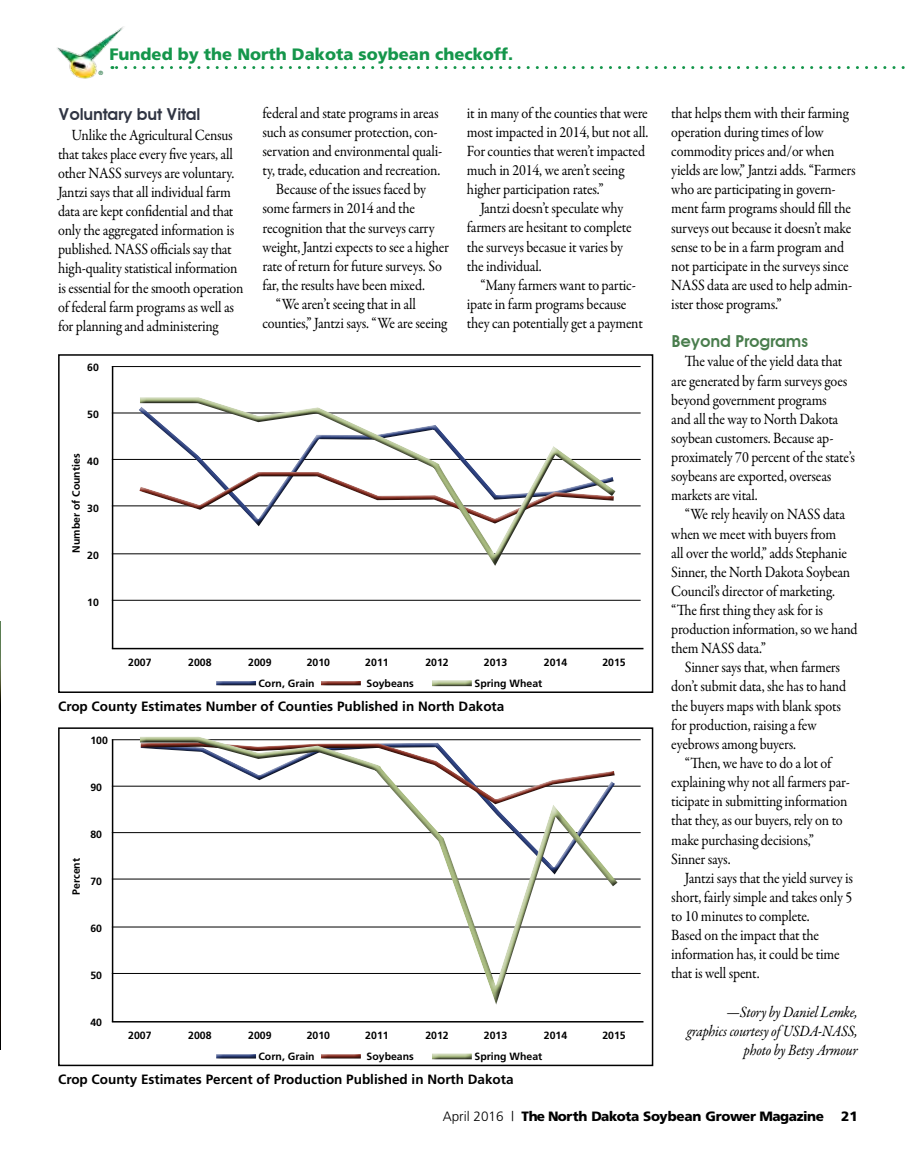
<style>
.page{position:relative;width:905px;height:1161px;background:#fff}
.page>*{position:absolute;margin:0;border:0;box-sizing:border-box;transform-origin:0 0}
.t1{font:900 16.5px "Frutiger";color:#15964b}
.t2{font:600 16.5px "Avant Garde";letter-spacing:-.015em;color:#303543}
.t3{font:600 16.5px "Avant Garde";letter-spacing:-.015em;color:#497d4d}
.t4{font:15.75px/19px "Garamond Premr Pro";letter-spacing:-.015em;color:#000;scale:.9 1}
.t5{font:italic 15.75px/19px "Garamond Premr Pro";letter-spacing:-.015em;color:#000;text-align:right;scale:.9 1}
.t6{font:700 13.5px "Frutiger";color:#000}
.t7{font:900 13.5px "Frutiger";letter-spacing:-.03em;color:#000}
.t8{font:700 10.5px "Frutiger";color:#000}
.t9{font:6px "Frutiger";color:#156b35}
.s1{font-weight:300}
</style>
<div class="page">
<img style="left:57px;top:26px;width:67px;height:53px">
<svg style="left:112px;top:66px;width:793px;height:3px"></svg>
<img style="left:0;top:622px;width:1px;height:428px">
<hr style="left:112px;top:366px;width:528px;height:1px;background:#000">
<hr style="left:112px;top:739px;width:528px;height:1px;background:#000">
<hr style="left:112px;top:413px;width:528px;height:1px;background:#000">
<hr style="left:112px;top:786px;width:528px;height:1px;background:#000">
<hr style="left:112px;top:459px;width:528px;height:1px;background:#000">
<hr style="left:112px;top:832px;width:528px;height:1px;background:#000">
<hr style="left:112px;top:506px;width:528px;height:1px;background:#000">
<hr style="left:112px;top:879px;width:528px;height:1px;background:#000">
<hr style="left:112px;top:553px;width:528px;height:1px;background:#000">
<hr style="left:112px;top:927px;width:528px;height:1px;background:#000">
<hr style="left:112px;top:600px;width:528px;height:1px;background:#000">
<hr style="left:112px;top:973px;width:528px;height:1px;background:#000">
<hr style="left:112px;top:648px;width:531px;height:1px;background:#000">
<hr style="left:112px;top:1021px;width:531px;height:2px;background:#000">
<hr style="left:112px;top:366px;width:1px;height:283px;background:#000">
<hr style="left:112px;top:739px;width:1px;height:283px;background:#000">
<div style="left:58px;top:354px;width:595px;height:339px;border:2px solid #000"></div>
<div style="left:58px;top:727px;width:595px;height:339px;border:2px solid #000"></div>
<div style="left:318px;top:680px;width:44px;height:6px;background:#000;opacity:.75"></div>
<div style="left:318px;top:1053px;width:44px;height:6px;background:#000;opacity:.75"></div>
<div style="left:213px;top:680px;width:44px;height:6px;background:#000;opacity:.75"></div>
<div style="left:213px;top:1053px;width:44px;height:6px;background:#000;opacity:.75"></div>
<div style="left:429px;top:680px;width:43px;height:8px;background:#000;opacity:.75"></div>
<div style="left:429px;top:1053px;width:43px;height:8px;background:#000;opacity:.75"></div>
<div style="left:138px;top:400px;width:478px;height:166px;background:#000;opacity:.75"></div>
<div style="left:138px;top:740px;width:480px;height:265px;background:#000;opacity:.75"></div>
<p class="t1" style="left:109px;top:44px;width:405px">Funded by the North Dakota soybean checkoff.</p>
<p class="t9" style="left:99px;top:69px;width:6px">®</p>
<p class="t2" style="left:58px;top:105px;width:144px">Voluntary but Vital</p>
<p class="t4" style="left:58px;top:125px;width:207px;text-indent:13px">Unlike the Agricultural Census that takes place every five years, all other NASS surveys are voluntary.<br>Jantzi says that all individual farm data are kept confidential and that only the aggregated information is published. NASS officials say that high-quality statistical information is essential for the smooth operation of federal farm programs as well as for planning and administering</p>
<p class="t8" style="left:87px;top:361px;width:13px">60</p>
<p class="t8" style="left:87px;top:408px;width:13px">50</p>
<p class="t8" style="left:87px;top:455px;width:13px">40</p>
<p class="t8" style="left:87px;top:502px;width:13px">30</p>
<p class="t8" style="left:87px;top:549px;width:13px">20</p>
<p class="t8" style="left:87px;top:596px;width:13px">10</p>
<p class="t8" style="left:70px;top:553px;width:101px;rotate:-90deg">Number of Counties</p>
<p class="t4" style="left:262px;top:104px;width:197px">federal and state programs in areas</p>
<p class="t4" style="left:262px;top:123px;width:196px">such as consumer protection, con-</p>
<p class="t4" style="left:262px;top:142px;width:201px">servation and environmental quali-</p>
<p class="t4" style="left:262px;top:161px;width:199px">ty, trade, education and recreation.</p>
<p class="t4" style="left:276px;top:180px;width:168px">Because of the issues faced by</p>
<p class="t4" style="left:262px;top:199px;width:171px">some farmers in 2014 and the</p>
<p class="t4" style="left:262px;top:218px;width:193px">recognition that the surveys carry</p>
<p class="t4" style="left:262px;top:238px;width:208px">weight, Jantzi expects to see a higher</p>
<p class="t4" style="left:262px;top:257px;width:201px">rate of return for future surveys. So</p>
<p class="t4" style="left:262px;top:276px;width:182px">far, the results have been mixed.</p>
<p class="t4" style="left:276px;top:295px;width:157px">“We aren’t seeing that in all</p>
<p class="t4" style="left:262px;top:314px;width:206px">counties,” Jantzi says. “We are seeing</p>
<p class="t4" style="left:467px;top:104px;width:202px">it in many of the counties that were</p>
<p class="t4" style="left:467px;top:123px;width:203px">most impacted in 2014, but not all.</p>
<p class="t4" style="left:467px;top:142px;width:199px">For counties that weren’t impacted</p>
<p class="t4" style="left:467px;top:161px;width:176px">much in 2014, we aren’t seeing</p>
<p class="t4" style="left:467px;top:180px;width:153px">higher participation rates.”</p>
<p class="t4" style="left:480px;top:199px;width:160px">Jantzi doesn’t speculate why</p>
<p class="t4" style="left:467px;top:218px;width:185px">farmers are hesitant to complete</p>
<p class="t4" style="left:467px;top:238px;width:175px">the surveys becasue it varies by</p>
<p class="t4" style="left:467px;top:257px;width:85px">the individual.</p>
<p class="t4" style="left:480px;top:276px;width:174px">“Many farmers want to partic-</p>
<p class="t4" style="left:467px;top:295px;width:179px">ipate in farm programs because</p>
<p class="t4" style="left:467px;top:314px;width:197px">they can potentially get a payment</p>
<p class="t8" style="left:128px;top:656px;width:25px">2007</p>
<p class="t8" style="left:188px;top:656px;width:25px">2008</p>
<p class="t8" style="left:248px;top:656px;width:25px">2009</p>
<p class="t8" style="left:307px;top:656px;width:25px">2010</p>
<p class="t8" style="left:365px;top:656px;width:25px">2011</p>
<p class="t8" style="left:425px;top:656px;width:25px">2012</p>
<p class="t8" style="left:484px;top:656px;width:25px">2013</p>
<p class="t8" style="left:544px;top:656px;width:25px">2014</p>
<p class="t8" style="left:602px;top:656px;width:25px">2015</p>
<p class="t8" style="left:258px;top:677px;width:58px">Corn, Grain</p>
<p class="t8" style="left:366px;top:677px;width:49px">Soybeans</p>
<p class="t8" style="left:474px;top:677px;width:69px">Spring Wheat</p>
<p class="t6" style="left:58px;top:698px;width:448px">Crop County Estimates Number of Counties Published in North Dakota</p>
<p class="t8" style="left:70px;top:895px;width:38px;rotate:-90deg">Percent</p>
<p class="t8" style="left:90px;top:734px;width:19px">100</p>
<p class="t8" style="left:90px;top:781px;width:13px">90</p>
<p class="t8" style="left:90px;top:828px;width:13px">80</p>
<p class="t8" style="left:90px;top:875px;width:13px">70</p>
<p class="t8" style="left:90px;top:922px;width:13px">60</p>
<p class="t8" style="left:90px;top:969px;width:13px">50</p>
<p class="t8" style="left:90px;top:1017px;width:13px">40</p>
<p class="t8" style="left:128px;top:1029px;width:25px">2007</p>
<p class="t8" style="left:188px;top:1029px;width:25px">2008</p>
<p class="t8" style="left:248px;top:1029px;width:25px">2009</p>
<p class="t8" style="left:307px;top:1029px;width:25px">2010</p>
<p class="t8" style="left:365px;top:1029px;width:25px">2011</p>
<p class="t8" style="left:425px;top:1029px;width:25px">2012</p>
<p class="t8" style="left:484px;top:1029px;width:25px">2013</p>
<p class="t8" style="left:544px;top:1029px;width:25px">2014</p>
<p class="t8" style="left:602px;top:1029px;width:25px">2015</p>
<p class="t8" style="left:258px;top:1050px;width:58px">Corn, Grain</p>
<p class="t8" style="left:366px;top:1050px;width:49px">Soybeans</p>
<p class="t8" style="left:474px;top:1050px;width:69px">Spring Wheat</p>
<p class="t6" style="left:58px;top:1071px;width:457px">Crop County Estimates Percent of Production Published in North Dakota</p>
<p class="t4" style="left:671px;top:104px;width:206px">that helps them with their farming operation during times of low commodity prices and/or when yields are low,” Jantzi adds. “Farmers who are participating in govern&shy;ment farm programs should fill the surveys out because it doesn’t make sense to be in a farm program and not participate in the surveys since<br>NASS data are used to help admin&shy;ister those programs.”</p>
<p class="t3" style="left:671px;top:332px;width:139px">Beyond Programs</p>
<p class="t4" style="left:671px;top:352px;width:206px;text-indent:13px">The value of the yield data that are generated by farm surveys goes beyond government programs<br>and all the way to North Dakota soybean customers. Because ap&shy;proximately 70 percent of the state’s soybeans are exported, overseas markets are vital.</p>
<p class="t4" style="left:671px;top:505px;width:209px;text-indent:13px">“We rely heavily on NASS data when we meet with buyers from<br>all over the world,” adds Stephanie<br>Sinner, the North Dakota Soybean<br>Council’s director of marketing. “The first thing they ask for is production information, so we hand them NASS data.”</p>
<p class="t4" style="left:671px;top:658px;width:196px;text-indent:13px">Sinner says that, when farmers don’t submit data, she has to hand the buyers maps with blank spots for production, raising a few eyebrows among buyers.</p>
<p class="t4" style="left:671px;top:754px;width:200px;text-indent:13px">“Then, we have to do a lot of explaining why not all farmers par&shy;ticipate in submitting information that they, as our buyers, rely on to make purchasing decisions,”<br>Sinner says.</p>
<p class="t4" style="left:671px;top:869px;width:203px;text-indent:13px">Jantzi says that the yield survey is short, fairly simple and takes only 5 to 10 minutes to complete.<br>Based on the impact that the information has, it could be time that is well spent.</p>
<p class="t5" style="left:686px;top:1003px;width:191px">—Story by Daniel Lemke, graphics courtesy of USDA-NASS, photo by Betsy Armour</p>
<p class="t7" style="left:442px;top:1108px;width:383px"><span class="s1">April 2016 |</span> The North Dakota Soybean Grower Magazine</p>
<p class="t7" style="left:841px;top:1108px;width:18px">21</p>
</div>
